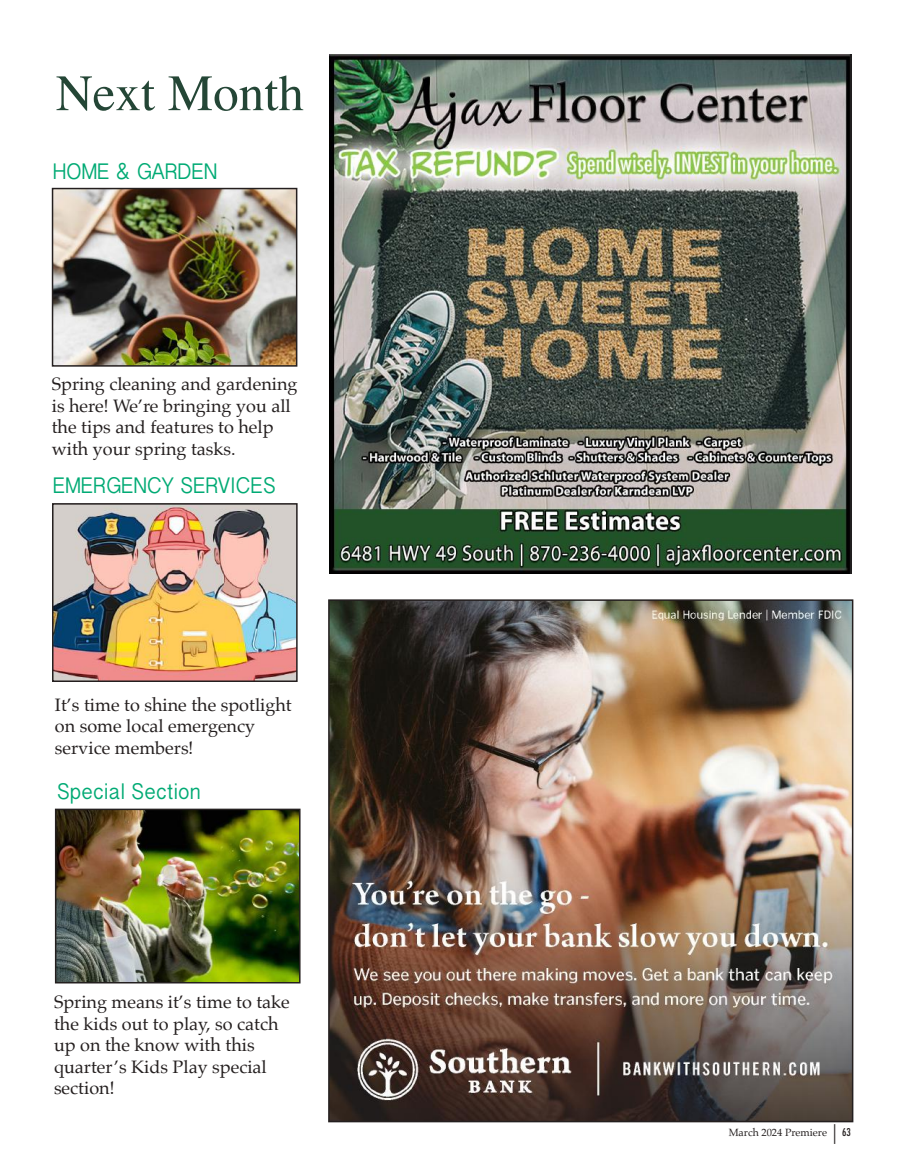
<style>
.page{position:relative;width:905px;height:1175px;background:#fff}
.page>*{position:absolute;margin:0;border:0;box-sizing:border-box;transform-origin:0 0}
.t1{font:51px "Times";color:#244636}
.t2{font:22.5px "Khmer Sangam MN";color:#00aa74;scale:.94 1}
.t3{font:18px/21.6px "Palatino";color:#241f1f}
.t4{font:10.5px "Palatino";color:#241f1f}
.s1{font-family:"Futura";font-weight:500;font-stretch:condensed;font-size:21px}
.s2{font-family:"Futura";font-weight:500;font-stretch:condensed}
</style>
<div class="page">
<img style="left:58px;top:811px;width:239px;height:169px">
<div style="left:55px;top:808px;width:245px;height:175px;border:2px solid #241f1f"></div>
<img style="left:55px;top:191px;width:239px;height:173px">
<div style="left:52px;top:188px;width:245px;height:179px;border:2px solid #241f1f"></div>
<img style="left:55px;top:506px;width:239px;height:173px">
<div style="left:52px;top:503px;width:245px;height:179px;border:2px solid #241f1f"></div>
<img style="left:328px;top:599px;width:526px;height:524px">
<img style="left:329px;top:54px;width:522px;height:520px">
<h1 class="t1" style="left:56px;top:45px;width:249px">Next Month</h1>
<p class="t2" style="left:53px;top:158px;width:176px">HOME &amp; GARDEN</p>
<p class="t3" style="left:52px;top:373px;width:247px">Spring cleaning and gardening is here! We’re bringing you all the tips and features to help with your spring tasks.</p>
<p class="t2" style="left:53px;top:472px;width:239px">EMERGENCY SERVICES</p>
<p class="t3" style="left:55px;top:694px;width:238px">It’s time to shine the spotlight on some local emergency service members!</p>
<p class="t2" style="left:57px;top:778px;width:154px">Special Section</p>
<p class="t3" style="left:54px;top:991px;width:237px">Spring means it’s time to take the kids out to play, so catch up on the know with this quarter’s Kids Play special section!</p>
<p class="t4" style="left:728px;top:1123px;width:124px">March 2024 Premiere <span class="s1">|</span> <span class="s2">63</span></p>
</div>
